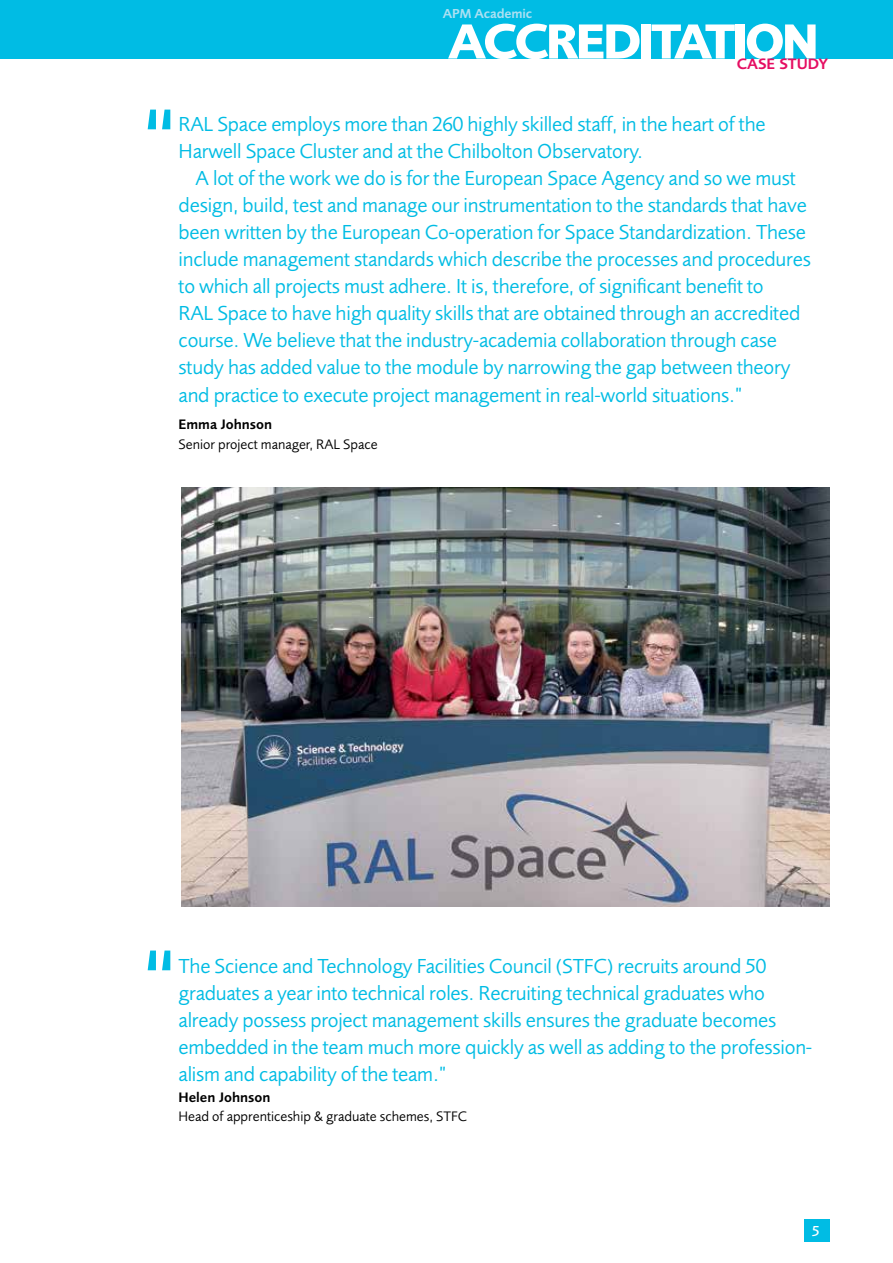
<style>
.page{position:relative;width:893px;height:1263px;background:#fff}
.page>*{position:absolute;margin:0;border:0;box-sizing:border-box;transform-origin:0 0}
.t1{font:105px "Foundry Sans";color:#00bce4}
.t2{font:700 51px "Foundry Sans";letter-spacing:-.06em;color:#fff}
.t3{font:21px/27px "Foundry Sans";letter-spacing:-.01em;color:#00bce4}
.t4{font:600 15.6px "Foundry Sans";color:#e50e62}
.t5{font:500 15px "Foundry Sans";color:#fff}
.t6{font:14.25px "Foundry Sans";color:#000}
.t7{font:600 14.25px "Foundry Sans";color:#000}
.t8{font:600 13.5px "Foundry Sans";letter-spacing:-.01em;color:#ace0f2}
</style>
<div class="page">
<div style="left:804px;top:1220px;width:25px;height:22px;background:#00bce4"></div>
<div style="left:0;top:0;width:893px;height:58px;background:#00bce4"></div>
<img style="left:181px;top:488px;width:648px;height:419px">
<p class="t8" style="left:443px;top:5px;width:91px">APM Academic</p>
<h2 class="t2" style="left:448px;top:11px;width:373px">ACCREDITATION</h2>
<p class="t4" style="left:737px;top:55px;width:93px">CASE STUDY</p>
<h1 class="t1" style="left:140px;top:85px;width:40px">“</h1>
<p class="t3" style="left:179px;top:111px;width:588px">RAL Space employs more than 260 highly skilled staff, in the heart of the<br>Harwell Space Cluster and at the Chilbolton Observatory.</p>
<p class="t3" style="left:179px;top:165px;width:634px;text-indent:17px">A lot of the work we do is for the European Space Agency and so we must design, build, test and manage our instrumentation to the standards that have been written by the European Co-operation for Space Standardization. These include management standards which describe the processes and procedures to which all projects must adhere. It is, therefore, of significant benefit to<br>RAL Space to have high quality skills that are obtained through an accredited course. We believe that the industry-academia collaboration through case study has added value to the module by narrowing the gap between theory and practice to execute project management in real-world situations.”</p>
<p class="t7" style="left:179px;top:416px;width:95px">Emma Johnson</p>
<p class="t6" style="left:179px;top:435px;width:200px">Senior project manager, RAL Space</p>
<h1 class="t1" style="left:140px;top:926px;width:40px">“</h1>
<p class="t3" style="left:179px;top:952px;width:635px">The Science and Technology Facilities Council (STFC) recruits around 50 graduates a year into technical roles. Recruiting technical graduates who already possess project management skills ensures the graduate becomes embedded in the team much more quickly as well as adding to the profession&shy;alism and capability of the team.”</p>
<p class="t7" style="left:179px;top:1089px;width:93px">Helen Johnson</p>
<p class="t6" style="left:179px;top:1108px;width:290px">Head of apprenticeship &amp; graduate schemes, STFC</p>
<p class="t5" style="left:812px;top:1222px;width:10px">5</p>
</div>
